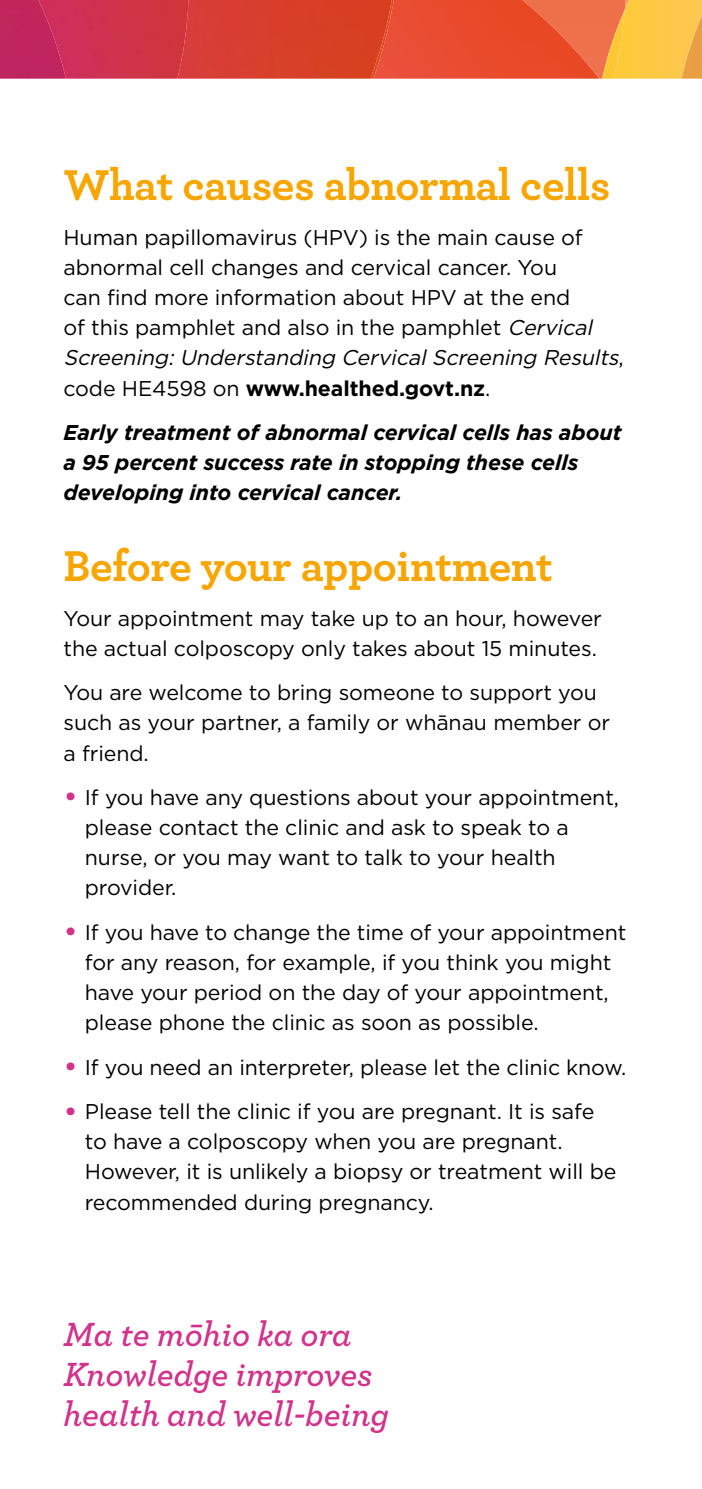
<style>
.page{position:relative;width:702px;height:1489px;background:#fff}
.page>*{position:absolute;margin:0;border:0;box-sizing:border-box;transform-origin:0 0}
.t1{font:700 45.25px "Archer";letter-spacing:-.01em;color:#f7a600}
.t2{font:italic 600 35.25px/40.2px "Archer";letter-spacing:-.005em;color:#d1338a}
.t3{font:21.25px/30.2px "Gotham";letter-spacing:-.005em;color:#000}
.t4{font:italic 700 21.25px/30.2px "Gotham";letter-spacing:-.005em;color:#000}
.s1{font-style:italic}
.s2{font-weight:700}
.s3{font-size:30.25px;color:#d1338a}
</style>
<div class="page">
<img style="left:599px;top:0;width:14px;height:79px">
<img style="left:394px;top:0;width:205px;height:79px">
<img style="left:391px;top:0;width:3px;height:79px">
<img style="left:188px;top:0;width:203px;height:79px">
<img style="left:66px;top:0;width:122px;height:79px">
<img style="left:0;top:0;width:66px;height:79px">
<img style="left:602px;top:10px;width:11px;height:69px">
<img style="left:613px;top:0;width:89px;height:79px">
<img style="left:681px;top:15px;width:21px;height:64px">
<h1 class="t1" style="left:63px;top:149px;width:548px">What causes abnormal cells</h1>
<p class="t3" style="left:63px;top:222px;width:562px">Human papillomavirus (HPV) is the main cause of abnormal cell changes and cervical cancer. You<br>can find more information about HPV at the end<br>of this pamphlet and also in the pamphlet <span class="s1">Cervical Screening:Understanding CervicalScreening Results</span>, code HE4598 on <span class="s2">www.healthed.govt.nz</span>.</p>
<p class="t4" style="left:63px;top:417px;width:559px">Early treatment of abnormal cervical cells has about a 95 percent success rate in stopping these cells developing into cervical cancer.</p>
<h1 class="t1" style="left:63px;top:530px;width:491px">Before your appointment</h1>
<p class="t3" style="left:63px;top:602px;width:540px">Your appointment may take up to an hour, however the actual colposcopy only takes about 15 minutes.</p>
<p class="t3" style="left:63px;top:677px;width:548px">You are welcome to bring someone to support you such as your partner, a family or whānau member or a friend.</p>
<p class="t3" style="left:85px;top:781px;width:535px;text-indent:-21px"><span class="s3">•</span> If you have any questions about your appointment, please contact the clinic and ask to speak to a nurse, or you may want to talk to your health provider.</p>
<p class="t3" style="left:85px;top:916px;width:543px;text-indent:-21px"><span class="s3">•</span> If you have to change the time of your appointment for any reason, for example, if you think you might have your period on the day of your appointment, please phone the clinic as soon as possible.</p>
<p class="t3" style="left:63px;top:1051px;width:564px"><span class="s3">•</span> If you need an interpreter, please let the clinic know.</p>
<p class="t3" style="left:85px;top:1095px;width:533px;text-indent:-21px"><span class="s3">•</span> Please tell the clinic if you are pregnant. It is safe to have a colposcopy when you are pregnant.<br>However, it is unlikely a biopsy or treatment will be recommended during pregnancy.</p>
<h2 class="t2" style="left:63px;top:1311px;width:327px">Ma te mōhio ka ora<br>Knowledge improves health and well-being</h2>
</div>
